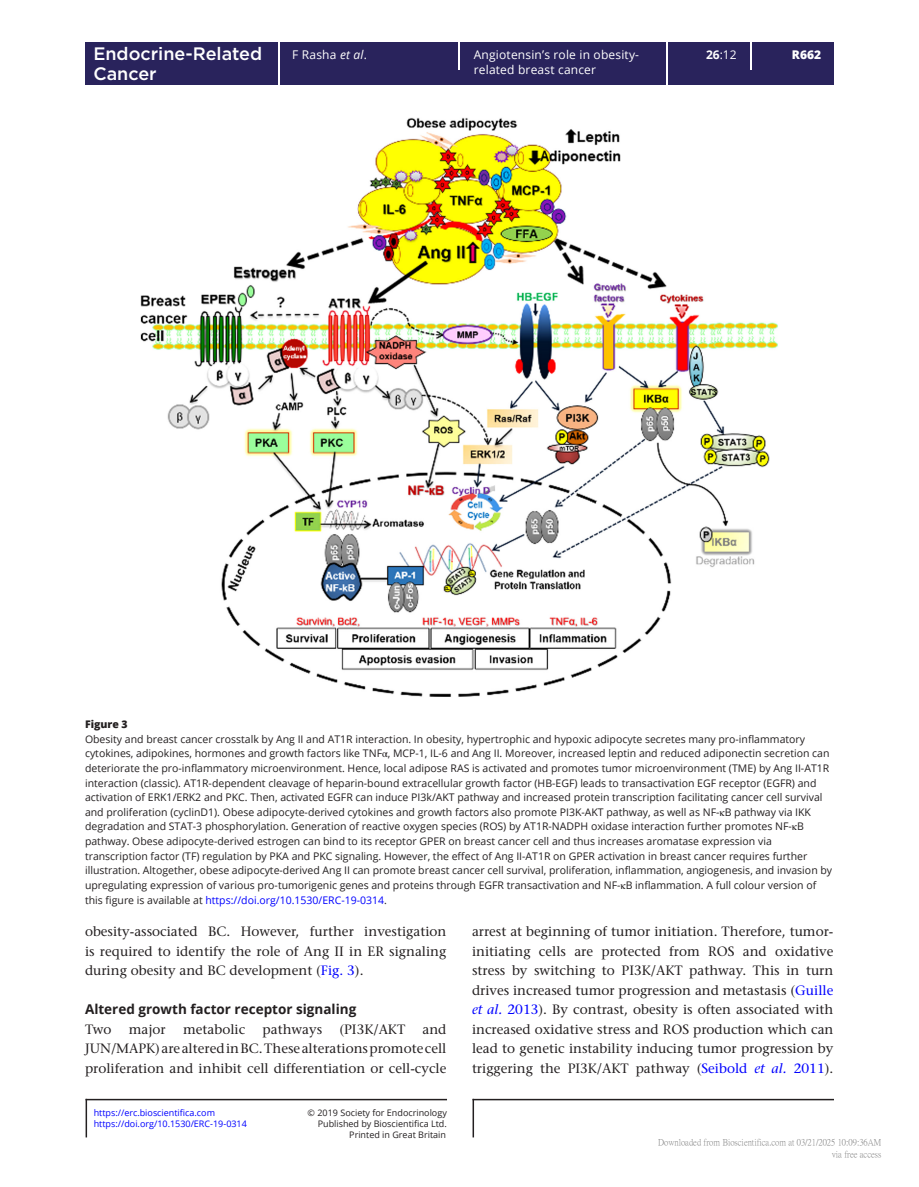
<style>
.page{position:relative;width:919px;height:1187px;background:#fff}
.page>*{position:absolute;margin:0;border:0;box-sizing:border-box;transform-origin:0 0}
.t1{font:500 18px "Gotham";color:#fff}
.TXI{font:500 13.5px/19.5px "Stone Serif Std";color:#231f20;text-align:justify}
.t2{font:700 13.5px "Open Sans";color:#231f20}
.t3{font:12px "Open Sans";letter-spacing:.015em;color:#fff}
.t4{font:800 12px "Open Sans";color:#fff}
.FC{font:10.5px/14.7px "Open Sans";color:#231f20}
.FC-2{font:800 10.5px "Open Sans";color:#231f20}
.t5{font:9px "Open Sans";color:#231f20}
.t6{font:9px/12px "P Ming Li U";color:rgb(0 0 0/.5);text-align:right}
.t7{font:9px "Open Sans";color:#00f}
.s1{font-weight:700}
.s2{font-style:italic}
.s3{font-family:"STIX General"}
.s4{color:#00f}
.s5{font-style:italic;color:#00f}
</style>
<div class="page">
<hr style="left:86px;top:1098px;width:361px;height:2px;background:#231f20">
<hr style="left:86px;top:1098px;width:1px;height:39px;background:#231f20">
<hr style="left:472px;top:1098px;width:361px;height:2px;background:#231f20">
<hr style="left:472px;top:1098px;width:2px;height:39px;background:#231f20">
<div style="left:85px;top:42px;width:748px;height:43px;background:#29235c"></div>
<hr style="left:278px;top:42px;width:1px;height:43px;background:#fff">
<hr style="left:666px;top:42px;width:1px;height:43px;background:#fff">
<hr style="left:458px;top:42px;width:2px;height:27px;background:#fff">
<svg style="left:750px;top:42px;width:1px;height:27px"></svg>
<img style="left:140px;top:117px;width:638px;height:580px">
<h1 class="t1" style="left:93px;top:42px;width:170px">Endocrine-Related</h1>
<p class="t3" style="left:706px;top:47px;width:32px"><span class="s1">26</span>:12</p>
<h1 class="t1" style="left:93px;top:61px;width:65px">Cancer</h1>
<p class="t3" style="left:292px;top:47px;width:76px">F Rasha <span class="s2">et al</span>.</p>
<p class="t3" style="left:474px;top:47px;width:167px">Angiotensin’s role in obesity-</p>
<p class="t4" style="left:791px;top:46px;width:31px">R662</p>
<p class="t3" style="left:474px;top:61px;width:124px">related breast cancer</p>
<p class="FC-2" style="left:85px;top:716px;width:44px">Figure 3</p>
<p class="FC" style="left:85px;top:731px;width:748px">Obesity and breast cancer crosstalk by Ang II and AT1R interaction. In obesity, hypertrophic and hypoxic adipocyte secretes many pro-inflammatory cytokines, adipokines, hormones and growth factors like TNF<span class="s3">α</span>, MCP-1, IL-6 and Ang II. Moreover, increased leptin and reduced adiponectin secretion can deteriorate the pro-inflammatory microenvironment. Hence, local adipose RAS is activated and promotes tumor microenvironment (TME) by Ang II-AT1R interaction (classic). AT1R-dependent cleavage of heparin-bound extracellular growth factor (HB-EGF) leads to transactivation EGF receptor (EGFR) and activation of ERK1/ERK2 and PKC. Then, activated EGFR can induce PI3k/AKT pathway and increased protein transcription facilitating cancer cell survival and proliferation (cyclinD1). Obese adipocyte-derived cytokines and growth factors also promote PI3K-AKT pathway, as well as NF-<span class="s3">κ</span>B pathway via IKK degradation and STAT-3 phosphorylation. Generation of reactive oxygen species (ROS) by AT1R-NADPH oxidase interaction further promotes NF-<span class="s3">κ</span>B pathway. Obese adipocyte-derived estrogen can bind to its receptor GPER on breast cancer cell and thus increases aromatase expression via transcription factor (TF) regulation by PKA and PKC signaling. However, the effect of Ang II-AT1R on GPER activation in breast cancer requires further illustration. Altogether, obese adipocyte-derived Ang II can promote breast cancer cell survival, proliferation, inflammation, angiogenesis, and invasion by upregulating expression of various pro-tumorigenic genes and proteins through EGFR transactivation and NF-<span class="s3">κ</span>B inflammation. A full colour version of this figure is available at <span class="s4">https://doi.org/10.1530/ERC-19-0314</span>.</p>
<p class="TXI" style="left:85px;top:921px;width:363px">obesity-associated BC. However, further investigation is required to identify the role of Ang II in ER signaling during obesity and BC development (<span class="s4">Fig. 3</span>).</p>
<h3 class="t2" style="left:85px;top:999px;width:273px">Altered growth factor receptor signaling</h3>
<p class="TXI" style="left:85px;top:1019px;width:28px">Two</p>
<p class="TXI" style="left:129px;top:1019px;width:39px">major</p>
<p class="TXI" style="left:183px;top:1019px;width:64px">metabolic</p>
<p class="TXI" style="left:262px;top:1019px;width:61px">pathways</p>
<p class="TXI" style="left:339px;top:1019px;width:67px">(PI3K/AKT</p>
<p class="TXI" style="left:85px;top:1019px;width:363px;text-indent:337px">and JUN/MAPK) are altered in BC. These alterations promote cell proliferation and inhibit cell differentiation or cell-cycle</p>
<p class="t7" style="left:94px;top:1106px;width:123px">https://erc.bioscientifica.com</p>
<p class="t5" style="left:307px;top:1106px;width:141px">© 2019 Society for Endocrinology</p>
<p class="t7" style="left:94px;top:1117px;width:155px">https://doi.org/10.1530/ERC-19-0314</p>
<p class="t5" style="left:318px;top:1117px;width:131px">Published by Bioscientifica Ltd.</p>
<p class="t5" style="left:349px;top:1128px;width:98px">Printed in Great Britain</p>
<p class="TXI" style="left:472px;top:921px;width:363px">arrest at beginning of tumor initiation. Therefore, tumor&shy;initiating cells are protected from ROS and oxidative stress by switching to PI3K/AKT pathway. This in turn drives increased tumor progression and metastasis (<span class="s4">Guille </span><span class="s5">et al.</span> <span class="s4">2013</span>). By contrast, obesity is often associated with increased oxidative stress and ROS production which can lead to genetic instability inducing tumor progression by triggering the PI3K/AKT pathway (<span class="s4">Seibold</span> <span class="s5">et al.</span> <span class="s4">2011</span>).</p>
<p class="t6" style="left:658px;top:1136px;width:225px">Downloaded from Bioscientifica.com at 03/21/2025 10:09:36AM via free access</p>
</div>
